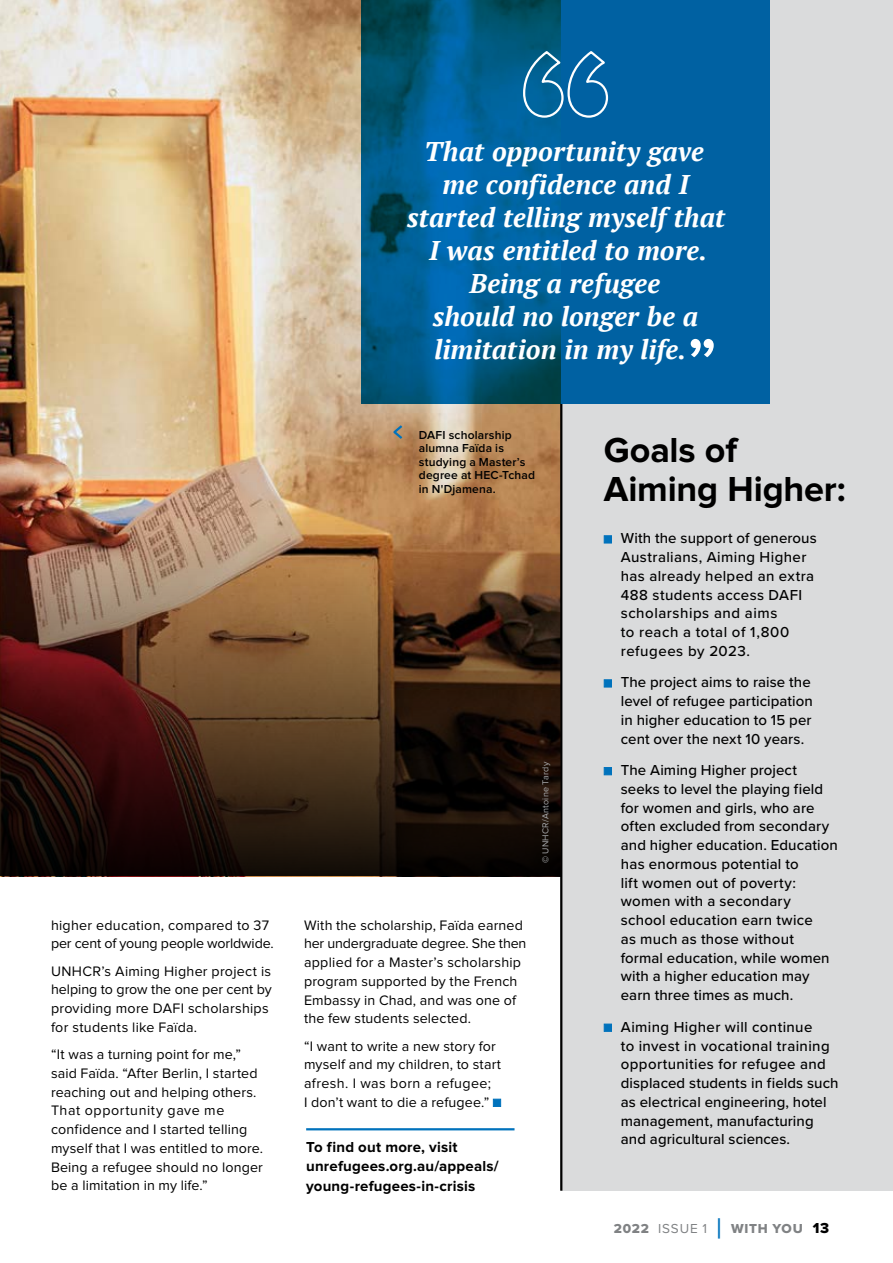
<style>
.page{position:relative;width:893px;height:1263px;background:#fff}
.page>*{position:absolute;margin:0;border:0;box-sizing:border-box;transform-origin:0 0}
.t1{font:600 72px "Proxima Nova Cond";color:#fff}
.t2{font:700 36px/39px "Proxima Nova";letter-spacing:-.005em;color:#000}
.t3{font:italic 700 27px/33px "PT Serif";letter-spacing:.005em;color:#fff;text-align:center}
.t4{font:500 15px/18.8px "Proxima Nova";letter-spacing:.01em;color:#000}
.t5{font:700 15px/19.5px "Proxima Nova";letter-spacing:.015em;color:#000}
.t6{font:14.25px/18.8px "Proxima Nova";letter-spacing:.01em;color:#000}
.t7{font:13.5px "Proxima Nova Extrabld";letter-spacing:.05em;color:#808284}
.t8{font:600 12px/13.5px "Proxima Nova";letter-spacing:.015em;color:#000}
.t9{font:9px "Proxima Nova";letter-spacing:.025em;color:#a7a9ac}
.s1{font-weight:900}
.s2{font-family:"Proxima Nova"}
.s3{font-size:28.8px;color:#0072bc}
.s4{font-size:15px;color:#000}
</style>
<div class="page">
<img style="left:0;top:0;width:560px;height:423px">
<div style="left:561px;top:0;width:332px;height:1191px;background:#dadbdc"></div>
<hr style="left:560px;top:404px;width:2px;height:787px;background:#000">
<img style="left:0;top:423px;width:560px;height:453px">
<svg style="left:361px;top:0;width:409px;height:404px;background:#005e97"></svg>
<svg style="left:522px;top:49px;width:87px;height:70px;background:#2276a9"></svg>
<svg style="left:391px;top:424px;width:13px;height:16px"></svg>
<div style="left:493px;top:1099px;width:8px;height:8px;background:#0072bc;border:1px solid #0072bc"></div>
<div style="left:604px;top:535px;width:8px;height:8px;background:#0072bc;border:1px solid #0072bc"></div>
<div style="left:604px;top:679px;width:8px;height:8px;background:#0072bc;border:1px solid #0072bc"></div>
<div style="left:604px;top:767px;width:8px;height:8px;background:#0072bc;border:1px solid #0072bc"></div>
<div style="left:604px;top:1024px;width:8px;height:8px;background:#0072bc;border:1px solid #0072bc"></div>
<hr style="left:306px;top:1128px;width:208px;height:2px;background:#0072bc">
<p class="t6" style="left:51px;top:916px;width:224px">higher education, compared to 37 per cent of young people worldwide.</p>
<p class="t6" style="left:51px;top:962px;width:222px">UNHCR’s Aiming Higher project is helping to grow the one per cent by providing more DAFI scholarships for students like Faïda.</p>
<p class="t6" style="left:51px;top:1045px;width:214px">“It was a turning point for me,” said Faïda. “After Berlin, I started reaching out and helping others.<br>That opportunity gave me confidence and I started telling myself that I was entitled to more.<br>Being a refugee should no longer be a limitation in my life.”</p>
<h3 class="t3" style="left:407px;top:135px;width:320px">That opportunity gave me confidence and I started telling myself that<br>I was entitled to more.<br>Being a refugee<br>should no longer be a limitation in my life.</h3>
<h1 class="t1" style="left:687px;top:331px;width:32px">”</h1>
<p class="t8" style="left:419px;top:429px;width:118px">DAFI scholarship alumna Faïda is studying a Master’s degree at HEC-Tchad in N'Djamena.</p>
<p class="t9" style="left:541px;top:863px;width:103px;rotate:-90deg"><span class="s1">©</span> UNHCR/Antoine Tardy</p>
<p class="t6" style="left:304px;top:916px;width:224px">With the scholarship, Faïda earned her undergraduate degree. She then applied for a Master’s scholarship program supported by the French<br>Embassy in Chad, and was one of the few students selected.</p>
<p class="t6" style="left:304px;top:1037px;width:199px">“I want to write a new story for myself and my children, to start afresh. I was born a refugee;<br>I don’t want to die a refugee.”</p>
<p class="t5" style="left:306px;top:1137px;width:194px">To find out more, visit unrefugees.org.au/appeals/ young-refugees-in-crisis</p>
<h2 class="t2" style="left:604px;top:432px;width:243px">Goals of<br>Aiming Higher:</h2>
<p class="t4" style="left:621px;top:528px;width:198px">With the support of generous<br>Australians, Aiming Higher has already helped an extra<br>488 students access DAFI scholarships and aims<br>to reach a total of 1,800 refugees by 2023.</p>
<p class="t4" style="left:621px;top:672px;width:193px">The project aims to raise the level of refugee participation in higher education to 15 per cent over the next 10 years.</p>
<p class="t4" style="left:621px;top:760px;width:218px">The Aiming Higher project seeks to level the playing field for women and girls, who are often excluded from secondary and higher education. Education has enormous potential to<br>lift women out of poverty: women with a secondary school education earn twice<br>as much as those without formal education, while women with a higher education may earn three times as much.</p>
<p class="t4" style="left:621px;top:1017px;width:219px">Aiming Higher will continue<br>to invest in vocational training opportunities for refugee and displaced students in fields such as electrical engineering, hotel management, manufacturing and agricultural sciences.</p>
<p class="t7" style="left:614px;top:1222px;width:217px">2022 <span class="s2">ISSUE 1</span> <span class="s3">|</span> WITH YOU <span class="s4">13</span></p>
</div>
